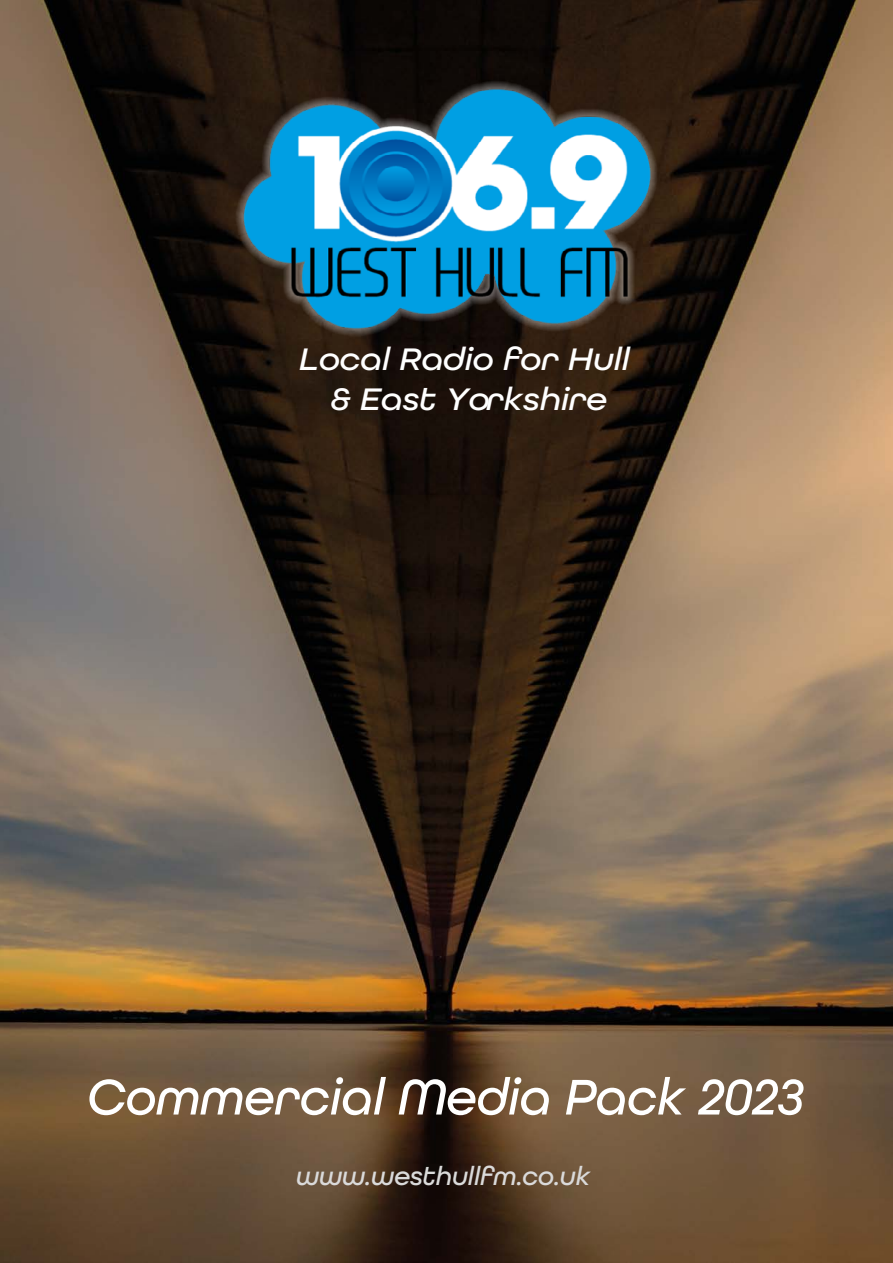
<style>
.page{position:relative;width:893px;height:1263px;background:#fff}
.page>*{position:absolute;margin:0;border:0;box-sizing:border-box;transform-origin:0 0}
.t1{font:italic 500 52.95px "All Round Gothic";color:#fff}
.t2{font:italic 500 33px/39.6px "All Round Gothic";color:#fff;text-align:center;scale:1.08 1}
.t3{font:italic 500 27px "All Round Gothic";color:#dadada}
</style>
<div class="page">
<img style="left:0;top:0;width:893px;height:1263px">
<div style="left:236px;top:81px;width:422px;height:256px;background:#fff;opacity:.75"></div>
<img style="left:242px;top:72px;width:411px;height:275px">
<p class="t2" style="left:299px;top:339px;width:308px">Local Radio for Hull &amp; East Yorkshire</p>
<h1 class="t1" style="left:87px;top:1065px;width:718px">Commercial Media Pack 2023</h1>
<p class="t3" style="left:296px;top:1160px;width:296px">www.westhullfm.co.uk</p>
</div>
